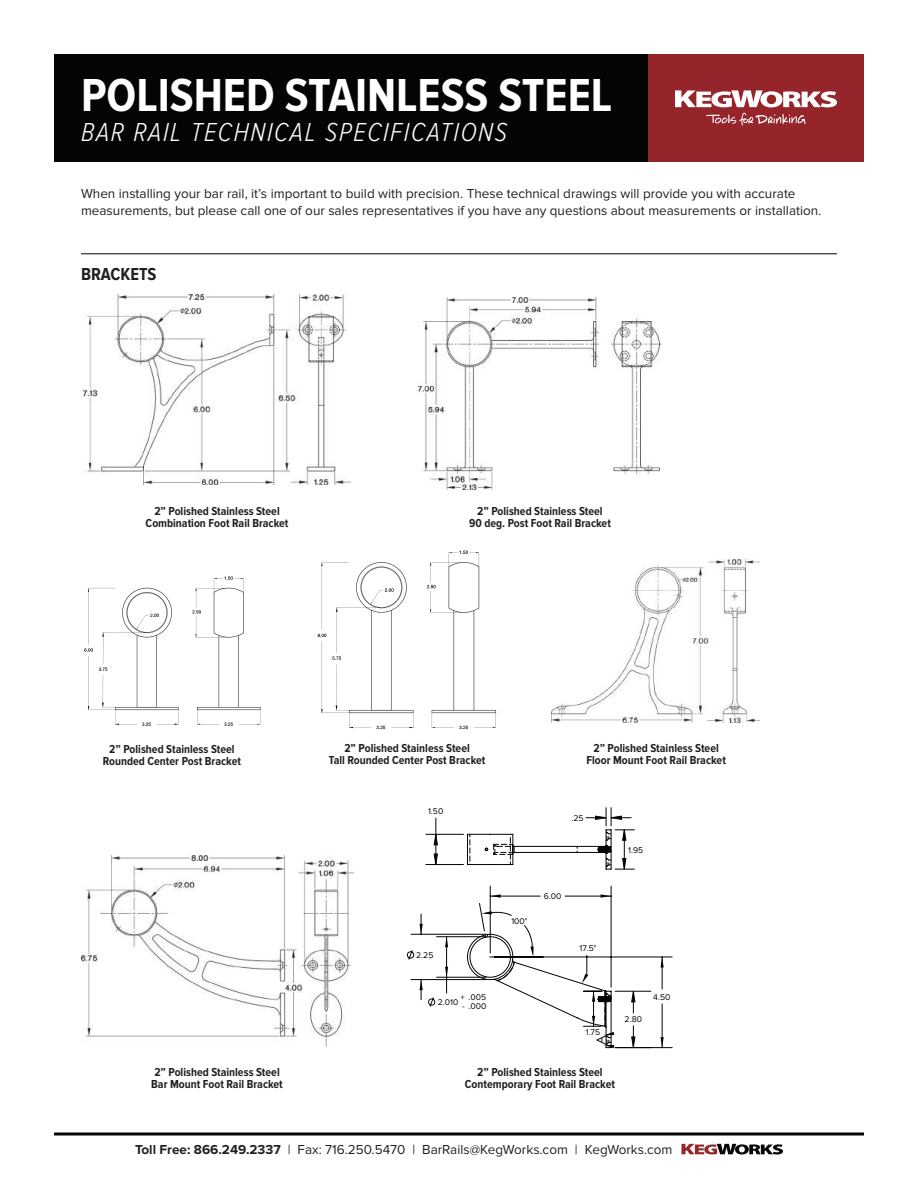
<style>
.page{position:relative;width:918px;height:1188px;background:#fff}
.page>*{position:absolute;margin:0;border:0;box-sizing:border-box;transform-origin:0 0}
.t1{font:700 48px "Proxima Nova Cond";color:#fff}
.t2{font:italic 300 27px "Proxima Nova Cond";letter-spacing:.06em;color:#fff}
.t3{font:700 18px "Proxima Nova Cond";color:#231f20}
.t4{font:13.5px/16.5px "Proxima Nova";color:#231f20}
.t5{font:13.5px "Century Gothic";color:#050504}
.t6{font:700 12px/12px "Proxima Nova Cond";color:#231f20;text-align:center}
.t7{font:8.7px "Proxima Nova";color:#050504}
.s1{font-weight:700}
</style>
<div class="page">
<div style="left:54px;top:54px;width:594px;height:108px;background:#040503"></div>
<div style="left:648px;top:54px;width:216px;height:108px;background:#96252b"></div>
<svg style="left:675px;top:90px;width:162px;height:17px"></svg>
<svg style="left:706px;top:113px;width:100px;height:13px"></svg>
<svg style="left:54px;top:1132px;width:810px;height:4px;background:#424341"></svg>
<svg style="left:681px;top:1144px;width:102px;height:10px"></svg>
<hr style="left:81px;top:253px;width:756px;height:1px;background:#040503">
<hr style="left:436px;top:834px;width:1px;height:31px;background:#050504">
<hr style="left:426px;top:834px;width:37px;height:1px;background:#050504">
<hr style="left:426px;top:864px;width:37px;height:1px;background:#050504">
<svg style="left:467px;top:808px;width:167px;height:62px"></svg>
<svg style="left:433px;top:818px;width:5px;height:28px"></svg>
<svg style="left:433px;top:853px;width:5px;height:11px"></svg>
<svg style="left:407px;top:886px;width:266px;height:162px"></svg>
<img style="left:419px;top:297px;width:242px;height:193px">
<img style="left:83px;top:294px;width:268px;height:190px">
<img style="left:81px;top:855px;width:272px;height:192px">
<img style="left:551px;top:559px;width:209px;height:163px">
<img style="left:427px;top:550px;width:70px;height:180px">
<img style="left:317px;top:562px;width:97px;height:168px">
<img style="left:84px;top:587px;width:95px;height:139px">
<img style="left:192px;top:576px;width:69px;height:150px">
<h1 class="t1" style="left:81px;top:69px;width:533px">POLISHED STAINLESS STEEL</h1>
<h2 class="t2" style="left:81px;top:117px;width:428px">BAR RAIL TECHNICAL SPECIFICATIONS</h2>
<p class="t4" style="left:81px;top:185px;width:742px">When installing your bar rail, it’s important to build with precision. These technical drawings will provide you with accurate measurements, but please call one of our sales representatives if you have any questions about measurements or installation.</p>
<h3 class="t3" style="left:81px;top:264px;width:77px">BRACKETS</h3>
<p class="t6" style="left:146px;top:505px;width:144px">2” Polished Stainless Steel<br>Combination Foot Rail Bracket</p>
<p class="t6" style="left:469px;top:505px;width:143px">2” Polished Stainless Steel<br>90 deg. Post Foot Rail Bracket</p>
<p class="t6" style="left:103px;top:743px;width:140px">2” Polished Stainless Steel<br>Rounded Center Post Bracket</p>
<p class="t6" style="left:329px;top:743px;width:158px">2” Polished Stainless Steel<br>Tall Rounded Center Post Bracket</p>
<p class="t7" style="left:428px;top:806px;width:17px">1.50</p>
<p class="t7" style="left:416px;top:950px;width:19px">2.25</p>
<p class="t7" style="left:460px;top:992px;width:27px">+ .005</p>
<p class="t7" style="left:462px;top:1001px;width:26px">- .000</p>
<p class="t7" style="left:438px;top:998px;width:22px">2.010</p>
<p class="t6" style="left:586px;top:743px;width:141px">2” Polished Stainless Steel<br>Floor Mount Foot Rail Bracket</p>
<p class="t7" style="left:572px;top:813px;width:14px">.25</p>
<p class="t7" style="left:511px;top:916px;width:17px">100°</p>
<p class="t7" style="left:544px;top:891px;width:19px">6.00</p>
<p class="t7" style="left:579px;top:943px;width:18px">17.5°</p>
<p class="t7" style="left:586px;top:1028px;width:16px">1.75</p>
<p class="t5" style="left:591px;top:1045px;width:11px;rotate:-90deg">A</p>
<p class="t7" style="left:628px;top:845px;width:17px">1.95</p>
<p class="t7" style="left:625px;top:1014px;width:19px">2.80</p>
<p class="t7" style="left:653px;top:992px;width:19px">4.50</p>
<p class="t6" style="left:151px;top:1066px;width:133px;text-align:left">2” Polished Stainless Steel<br>Bar Mount Foot Rail Bracket</p>
<p class="t6" style="left:465px;top:1066px;width:152px">2” Polished Stainless Steel<br>Contemporary Foot Rail Bracket</p>
<p class="t4" style="left:135px;top:1142px;width:539px"><span class="s1">Toll Free: 866.249.2337</span> | Fax: 716.250.5470 | BarRails@KegWorks.com | KegWorks.com</p>
</div>
